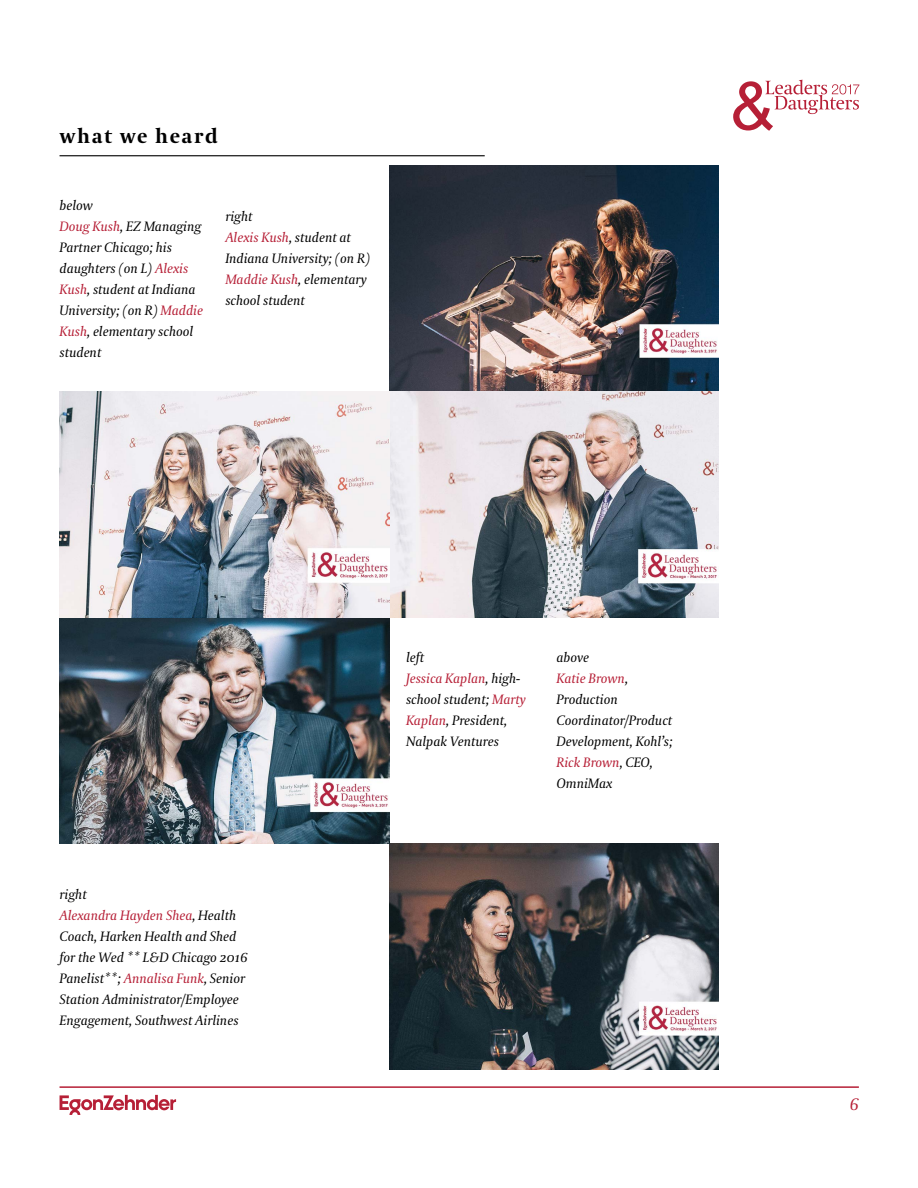
<style>
.page{position:relative;width:918px;height:1188px;background:#fff}
.page>*{position:absolute;margin:0;border:0;box-sizing:border-box;transform-origin:0 0}
.t1{font:700 20.4px "Coranto 2";letter-spacing:.08em;color:#000}
.t2{font:italic 16.5px "Coranto 2";color:#b61f36}
.t3{font:italic 13.5px/21px "Coranto 2";color:#000}
.s1{color:#b61f36}
</style>
<div class="page">
<svg style="left:60px;top:1095px;width:116px;height:20px"></svg>
<hr style="left:60px;top:1086px;width:799px;height:2px;background:#b61f36">
<hr style="left:60px;top:155px;width:425px;height:1px;background:#000">
<svg style="left:733px;top:80px;width:126px;height:51px"></svg>
<img style="left:389px;top:166px;width:330px;height:226px">
<img style="left:389px;top:843px;width:329px;height:226px">
<img style="left:60px;top:618px;width:329px;height:225px">
<img style="left:389px;top:392px;width:330px;height:226px">
<img style="left:60px;top:392px;width:329px;height:226px">
<h1 class="t1" style="left:60px;top:123px;width:160px">what we heard</h1>
<p class="t3" style="left:60px;top:196px;width:145px">below<br><span class="s1">Doug Kush</span>, EZ Managing<br>Partner Chicago; his daughters (on L) <span class="s1">Alexis<br>Kush</span>, student at Indiana<br>University; (on R) <span class="s1">Maddie<br>Kush</span>, elementary school student</p>
<p class="t3" style="left:225px;top:206px;width:146px">right<br><span class="s1">Alexis Kush</span>, student at<br>Indiana University; (on R)<br><span class="s1">Maddie Kush</span>, elementary school student</p>
<p class="t3" style="left:60px;top:884px;width:190px">right<br><span class="s1">Alexandra Hayden Shea</span>, Health<br>Coach, Harken Health and Shed for the Wed ** L&amp;D Chicago 2016<br>Panelist**; <span class="s1">Annalisa Funk</span>, Senior<br>Station Administrator/Employee<br>Engagement, Southwest Airlines</p>
<p class="t3" style="left:406px;top:648px;width:121px">left<br><span class="s1">Jessica Kaplan</span>, high&shy;school student; <span class="s1">Marty<br>Kaplan</span>, President,<br>Nalpak Ventures</p>
<p class="t3" style="left:557px;top:648px;width:118px">above<br><span class="s1">Katie Brown</span>,<br>Production<br>Coordinator/Product<br>Development, Kohl’s;<br><span class="s1">Rick Brown</span>, CEO,<br>OmniMax</p>
<p class="t2" style="left:850px;top:1095px;width:11px">6</p>
</div>
